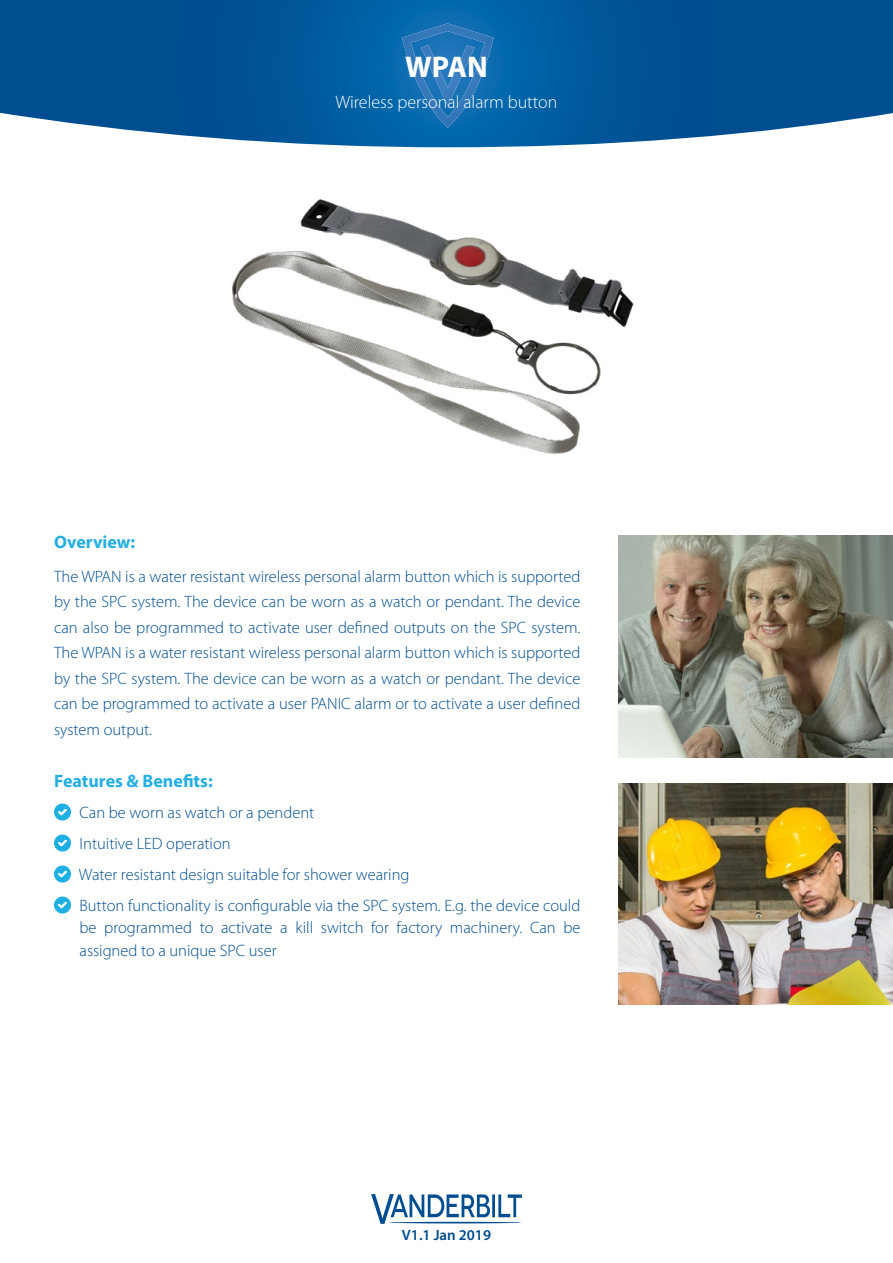
<style>
.page{position:relative;width:893px;height:1263px;background:#fff}
.page>*{position:absolute;margin:0;border:0;box-sizing:border-box;transform-origin:0 0}
.t1{font:700 30px "Myriad Pro";color:#fff}
.t2{font:300 18px "Myriad Pro";color:#fff}
.t3{font:700 18px "Myriad Pro";color:#24afe2}
.t4{font:300 16.5px/25.5px "Myriad Pro";color:#004d8f}
.t5{font:600 15px "Myriad Pro";color:#004d8f}
</style>
<div class="page">
<svg style="left:0;top:0;width:893px;height:147px;background:#14629f"></svg>
<svg style="left:402px;top:23px;width:92px;height:105px;background:#1f73b6"></svg>
<svg style="left:371px;top:1194px;width:151px;height:30px"></svg>
<hr style="left:389px;top:1222px;width:133px;height:1px;background:#004d8f;border-radius:50%">
<svg style="left:54px;top:803px;width:17px;height:17px"></svg>
<svg style="left:54px;top:834px;width:17px;height:17px"></svg>
<svg style="left:54px;top:865px;width:17px;height:17px"></svg>
<svg style="left:54px;top:896px;width:17px;height:17px"></svg>
<img style="left:618px;top:536px;width:275px;height:221px">
<img style="left:618px;top:783px;width:275px;height:221px">
<img style="left:232px;top:199px;width:402px;height:255px">
<h1 class="t1" style="left:405px;top:47px;width:84px">WPAN</h1>
<p class="t2" style="left:335px;top:91px;width:223px">Wireless personal alarm button</p>
<p class="t3" style="left:54px;top:530px;width:83px">Overview:</p>
<p class="t4" style="left:54px;top:563px;width:528px;text-align:justify">The WPAN is a water resistant wireless personal alarm button which is supported by the SPC system. The device can be worn as a watch or pendant. The device can also be programmed to activate user defined outputs on the SPC system.<br>The WPAN is a water resistant wireless personal alarm button which is supported by the SPC system. The device can be worn as a watch or pendant. The device can be programmed to activate a user PANIC alarm or to activate a user defined system output.</p>
<p class="t3" style="left:54px;top:769px;width:160px">Features &amp; Benefits:</p>
<p class="t4" style="left:79px;top:796px;width:503px;line-height:31px">Can be worn as watch or a pendent<br>Intuitive LED operation<br>Water resistant design suitable for shower wearing<br>Button functionality is configurable via the SPC system. E.g. the device could</p>
<p class="t4" style="left:80px;top:916px;width:502px;line-height:22.5px">be programmed to activate a kill switch for factory machinery. Can be assigned to a unique SPC user</p>
<p class="t5" style="left:402px;top:1226px;width:91px">V1.1 Jan 2019</p>
</div>
